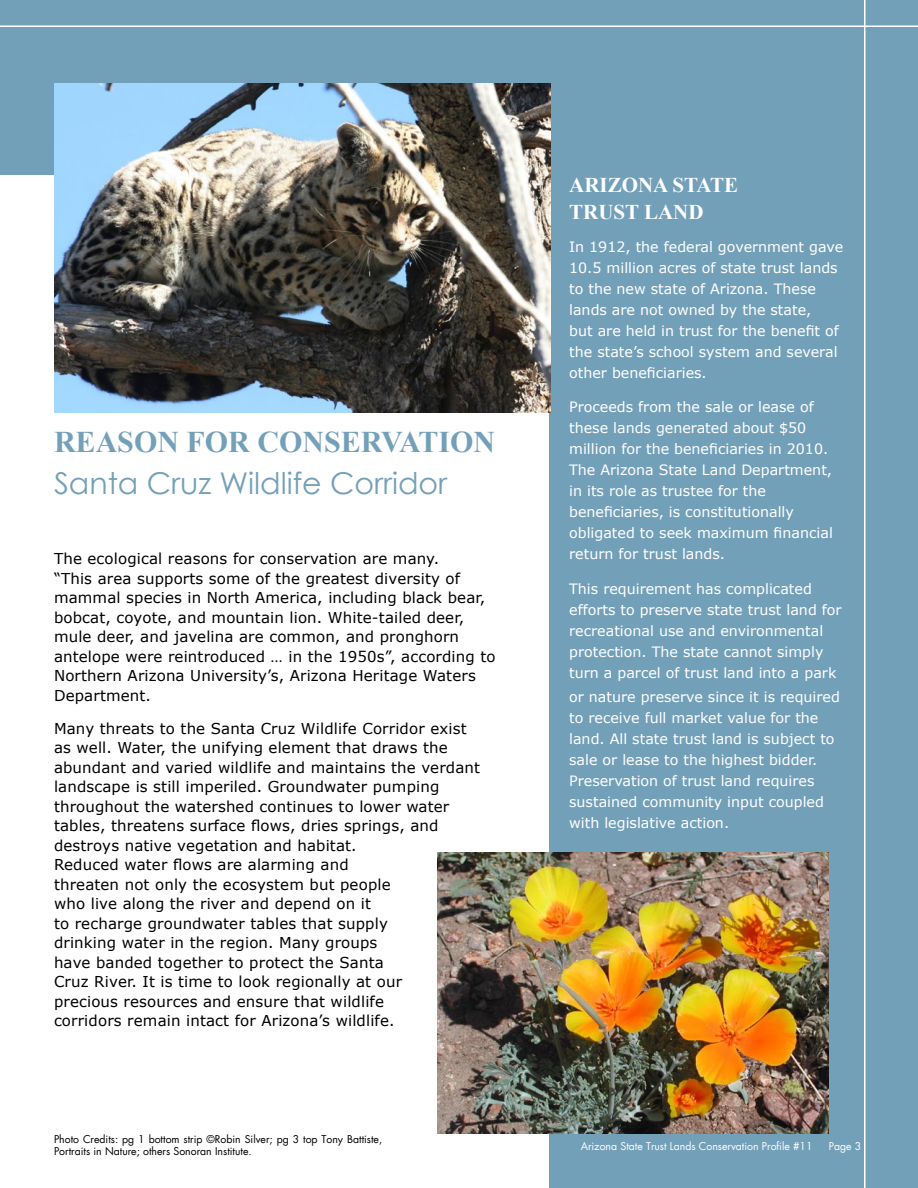
<style>
.page{position:relative;width:918px;height:1188px;background:#fff}
.page>*{position:absolute;margin:0;border:0;box-sizing:border-box;transform-origin:0 0}
.t1{font:30px "Century Gothic";color:#73a0b9}
.t2{font:700 30px "Times New Roman";color:#73a0b9}
.t3{font:700 21px "Times New Roman";color:#fff}
.t4{font:15px/19.5px "Verdana";letter-spacing:.01em;color:#000}
.t5{font:14.25px/21px "Verdana";color:#fff}
.t6{font:10.5px/12.6px "Futura";color:#000}
.t7{font:10.5px "Futura";color:#fff}
</style>
<div class="page">
<div style="left:550px;top:0;width:368px;height:1188px;background:#73a0b9"></div>
<div style="left:0;top:0;width:918px;height:175px;background:#73a0b9"></div>
<img style="left:437px;top:853px;width:392px;height:281px">
<img style="left:54px;top:84px;width:496px;height:329px">
<hr style="left:0;top:26px;width:918px;height:1px;background:#fff">
<hr style="left:864px;top:0;width:2px;height:1188px;background:#fff">
<h1 class="t2" style="left:54px;top:422px;width:247px">REASON FOR CONSER</h1>
<h1 class="t2" style="left:381px;top:422px;width:38px">VATION</h1>
<h1 class="t1" style="left:54px;top:462px;width:395px">Santa Cruz Wildlife Corridor</h1>
<p class="t4" style="left:54px;top:549px;width:443px">The ecological reasons for conservation are many.<br>“This area supports some of the greatest diversity of mammal species in North America, including black bear, bobcat, coyote, and mountain lion. White-tailed deer, mule deer, and javelina are common, and pronghorn antelope were reintroduced … in the 1950s”, according to Northern Arizona University’s, Arizona Heritage Waters Department.</p>
<p class="t4" style="left:54px;top:719px;width:428px">Many threats to the Santa Cruz Wildlife Corridor exist as well. Water, the unifying element that draws the abundant and varied wildlife and maintains the verdant landscape is still imperiled. Groundwater pumping throughout the watershed continues to lower water tables, threatens surface flows, dries springs, and destroys native vegetation and habitat.<br>Reduced water flows are alarming and<br>threaten not only the ecosystem but people<br>who live along the river and depend on it<br>to recharge groundwater tables that supply<br>drinking water in the region. Many groups<br>have banded together to protect the Santa<br>Cruz River. It is time to look regionally at our<br>precious resources and ensure that wildlife<br>corridors remain intact for Arizona’s wildlife.</p>
<p class="t6" style="left:54px;top:1133px;width:330px">Photo Credits: pg 1 bottom strip ©Robin Silver; pg 3 top Tony Battiste,<br>Portraits in Nature; others Sonoran Institute.</p>
<h2 class="t3" style="left:569px;top:170px;width:69px">ARIZONA</h2>
<h2 class="t3" style="left:672px;top:170px;width:14px">STATE</h2>
<h2 class="t3" style="left:569px;top:198px;width:29px">TRUST</h2>
<h2 class="t3" style="left:644px;top:198px;width:61px">LAND</h2>
<p class="t5" style="left:569px;top:236px;width:276px">In 1912, the federal government gave 10.5 million acres of state trust lands to the new state of Arizona. These lands are not owned by the state,<br>but are held in trust for the benefit of the state’s school system and several other beneficiaries.</p>
<p class="t5" style="left:569px;top:396px;width:265px">Proceeds from the sale or lease of these lands generated about $50 million for the beneficiaries in 2010.<br>The Arizona State Land Department, in its role as trustee for the beneficiaries, is constitutionally obligated to seek maximum financial return for trust lands.</p>
<p class="t5" style="left:569px;top:578px;width:274px">This requirement has complicated efforts to preserve state trust land for recreational use and environmental protection. The state cannot simply turn a parcel of trust land into a park</p>
<p class="t5" style="left:569px;top:686px;width:272px">or nature preserve since it is required to receive full market value for the land. All state trust land is subject to sale or lease to the highest bidder.<br>Preservation of trust land requires sustained community input coupled with legislative action.</p>
<p class="t7" style="left:581px;top:1140px;width:233px">Arizona State Trust Lands Conservation Profile #11</p>
<p class="t7" style="left:829px;top:1140px;width:34px">Page 3</p>
</div>
